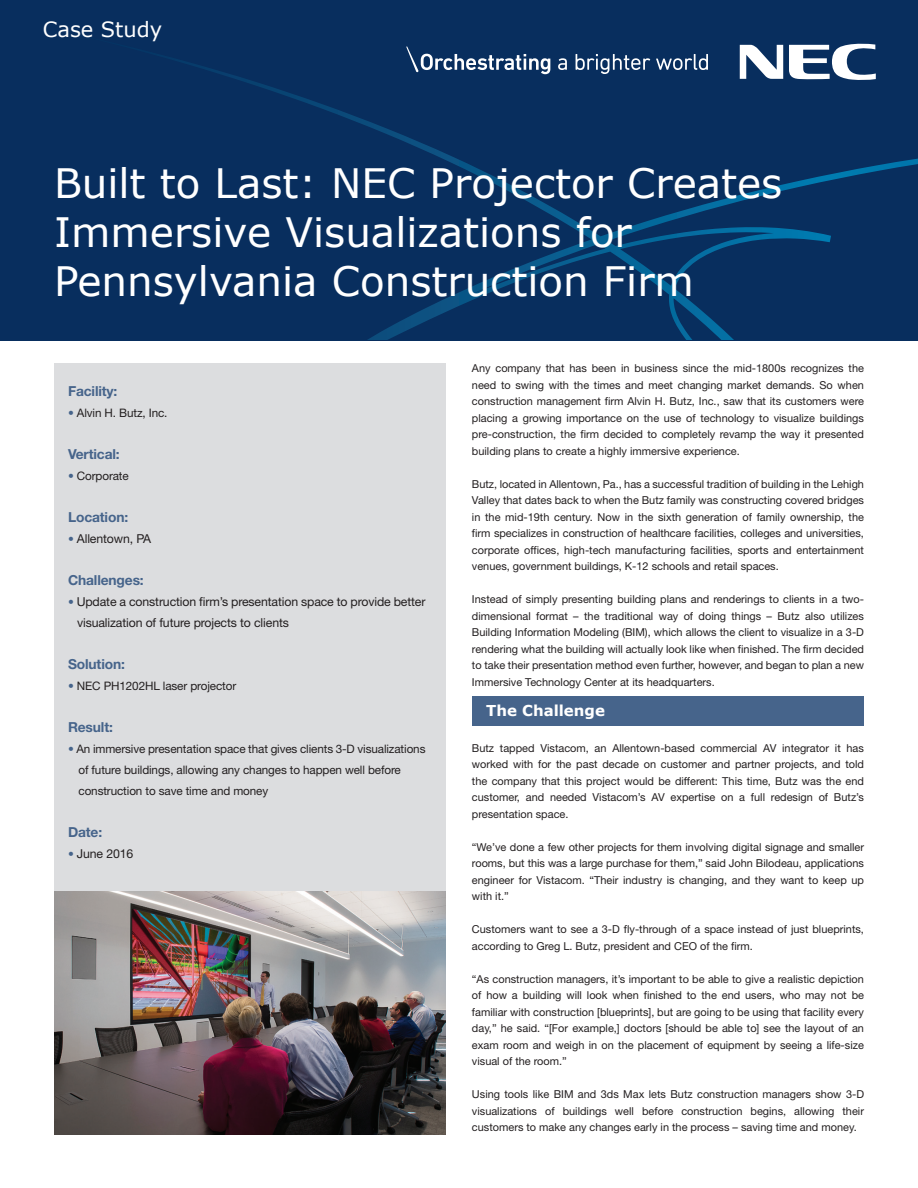
<style>
.page{position:relative;width:918px;height:1188px;background:#fff}
.page>*{position:absolute;margin:0;border:0;box-sizing:border-box;transform-origin:0 0}
.t1{font:40.5px/48.6px "Verdana";color:#fff}
.t2{font:21px "Verdana";color:#fff}
.t3{font:700 15px "Verdana";color:#fff}
.t4{font:700 13.8px "Helvetica Neue LT Std";letter-spacing:-.01em;color:#46648b}
.t5{font:12.3px/21px "Helvetica Neue LT Std";letter-spacing:-.01em;color:#231f20}
.t6{font:11.7px/21px "Helvetica Neue LT Std";letter-spacing:-.01em;color:#231f20}
.t7{font:10.95px/16.5px "Helvetica Neue LT Std";color:#231f20;text-align:justify}
.s1{color:#46648b}
.s2{font-size:11.7px;color:#46648b}
</style>
<div class="page">
<div style="left:0;top:0;width:918px;height:340px;background:#082e5e"></div>
<svg style="left:169px;top:44px;width:749px;height:295px"></svg>
<div style="left:54px;top:364px;width:392px;height:770px;background:#dcdddf"></div>
<svg style="left:740px;top:45px;width:43px;height:34px"></svg>
<svg style="left:789px;top:43px;width:87px;height:37px"></svg>
<svg style="left:558px;top:58px;width:9px;height:12px"></svg>
<svg style="left:576px;top:54px;width:74px;height:20px"></svg>
<svg style="left:656px;top:54px;width:52px;height:16px"></svg>
<svg style="left:406px;top:46px;width:144px;height:28px"></svg>
<div style="left:472px;top:696px;width:392px;height:30px;background:#46648b"></div>
<img style="left:54px;top:892px;width:392px;height:243px">
<h2 class="t2" style="left:43px;top:15px;width:121px">Case Study</h2>
<h1 class="t1" style="left:54px;top:159px;width:730px">Built to Last: NEC Projector Creates<br>Immersive Visualizations for<br>Pennsylvania Construction Firm</h1>
<p class="t4" style="left:68px;top:383px;width:51px">Facility:</p>
<p class="t6" style="left:68px;top:402px;width:101px"><span class="s1">•</span> Alvin H. Butz, Inc.</p>
<p class="t4" style="left:68px;top:446px;width:53px">Vertical:</p>
<p class="t6" style="left:68px;top:465px;width:62px"><span class="s1">•</span> Corporate</p>
<p class="t4" style="left:68px;top:509px;width:62px">Location:</p>
<p class="t5" style="left:68px;top:528px;width:85px"><span class="s2">•</span> Allentown, PA</p>
<p class="t4" style="left:68px;top:572px;width:77px">Challenges:</p>
<p class="t5" style="left:77px;top:591px;width:350px;text-indent:-9px"><span class="s2">•</span> Update a construction firm’s presentation space to provide better visualization of future projects to clients</p>
<p class="t4" style="left:68px;top:656px;width:58px">Solution:</p>
<p class="t6" style="left:68px;top:675px;width:170px"><span class="s1">•</span> NEC PH1202HL laser projector</p>
<p class="t4" style="left:68px;top:719px;width:46px">Result:</p>
<p class="t6" style="left:79px;top:738px;width:348px;text-indent:-10px"><span class="s1">•</span> An immersive presentation space that gives clients 3-D visualizations of future buildings, allowing any changes to happen well before construction to save time and money</p>
<p class="t4" style="left:68px;top:824px;width:36px">Date:</p>
<p class="t5" style="left:68px;top:843px;width:67px"><span class="s2">•</span> June 2016</p>
<p class="t7" style="left:472px;top:360px;width:394px">Any company that has been in business since the mid-1800s recognizes the need to swing with the times and meet changing market demands. So when construction management firm Alvin H. Butz, Inc., saw that its customers were placing a growing importance on the use of technology to visualize buildings pre-construction, the firm decided to completely revamp the way it presented building plans to create a highly immersive experience.</p>
<p class="t7" style="left:472px;top:476px;width:394px">Butz, located in Allentown, Pa., has a successful tradition of building in the Lehigh Valley that dates back to when the Butz family was constructing covered bridges in the mid-19th century. Now in the sixth generation of family ownership, the firm specializes in construction of healthcare facilities, colleges and universities, corporate offices, high-tech manufacturing facilities, sports and entertainment venues, government buildings, K-12 schools and retail spaces.</p>
<p class="t7" style="left:472px;top:591px;width:394px">Instead of simply presenting building plans and renderings to clients in a two&shy;dimensional format – the traditional way of doing things – Butz also utilizes Building Information Modeling (BIM), which allows the client to visualize in a 3-D rendering what the building will actually look like when finished. The firm decided to take their presentation method even further, however, and began to plan a new Immersive Technology Center at its headquarters.</p>
<h3 class="t3" style="left:486px;top:700px;width:120px">The Challenge</h3>
<p class="t7" style="left:472px;top:740px;width:394px">Butz tapped Vistacom, an Allentown-based commercial AV integrator it has worked with for the past decade on customer and partner projects, and told the company that this project would be different: This time, Butz was the end customer, and needed Vistacom’s AV expertise on a full redesign of Butz’s presentation space.</p>
<p class="t7" style="left:472px;top:839px;width:394px">“We’ve done a few other projects for them involving digital signage and smaller rooms, but this was a large purchase for them,” said John Bilodeau, applications engineer for Vistacom. “Their industry is changing, and they want to keep up with it.”</p>
<p class="t7" style="left:472px;top:921px;width:394px">Customers want to see a 3-D fly-through of a space instead of just blueprints, according to Greg L. Butz, president and CEO of the firm.</p>
<p class="t7" style="left:472px;top:971px;width:394px">“As construction managers, it’s important to be able to give a realistic depiction of how a building will look when finished to the end users, who may not be familiar with construction [blueprints], but are going to be using that facility every day,” he said. “[For example,] doctors [should be able to] see the layout of an exam room and weigh in on the placement of equipment by seeing a life-size visual of the room.”</p>
<p class="t7" style="left:472px;top:1086px;width:394px">Using tools like BIM and 3ds Max lets Butz construction managers show 3-D visualizations of buildings well before construction begins, allowing their customers to make any changes early in the process – saving time and money.</p>
</div>
